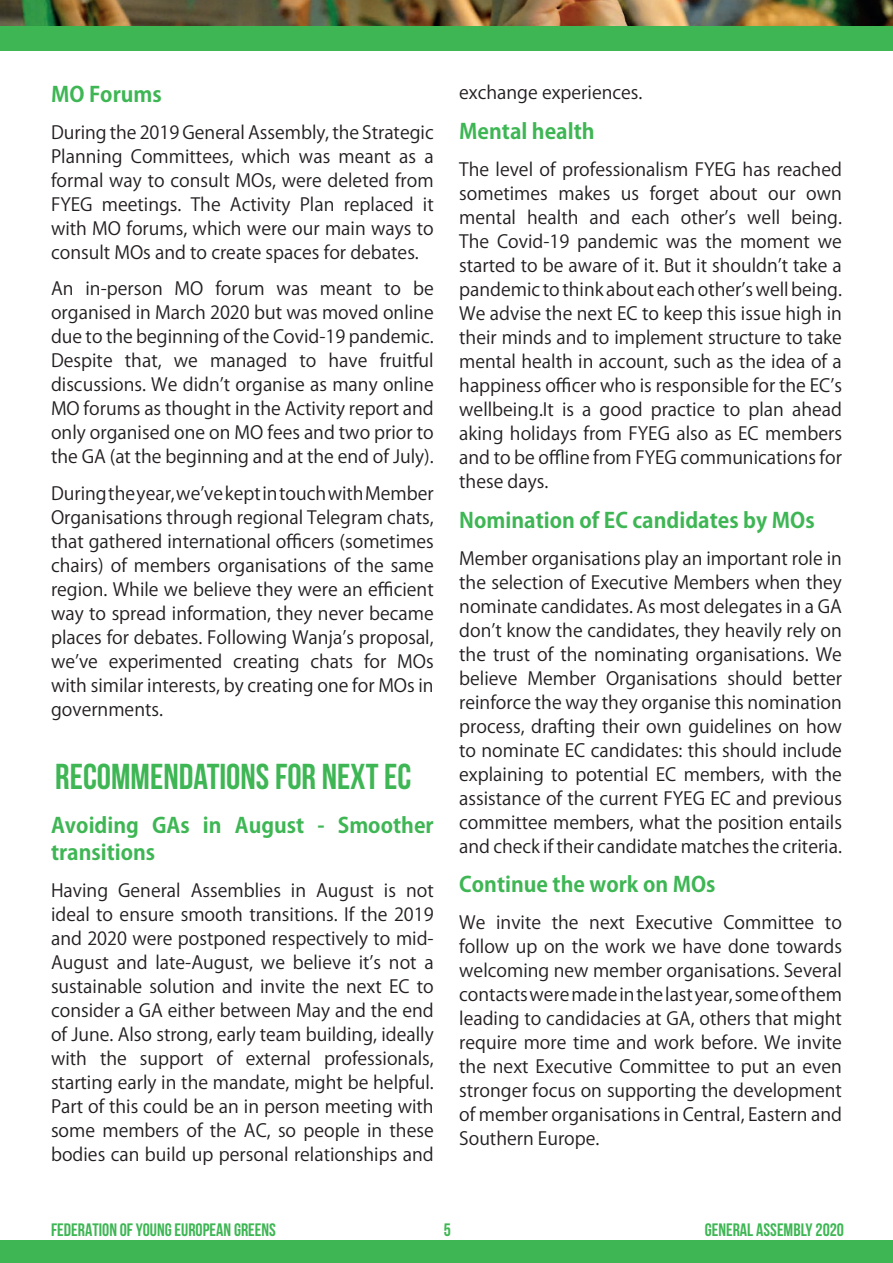
<style>
.page{position:relative;width:893px;height:1263px;background:#fff}
.page>*{position:absolute;margin:0;border:0;box-sizing:border-box;transform-origin:0 0}
.t1{font:700 36px "Bebas Neue";color:#3eb654}
.t2{font:700 21px/27px "Koz Go Pro";color:#3eb654}
.t3{font:18px/24px "Koz Go Pro";color:#231f20;text-align:justify}
.t4{font:700 18px "Bebas Neue";color:#3eb654}
</style>
<div class="page">
<div style="left:0;top:1240px;width:893px;height:23px;background:#3eb654"></div>
<div style="left:0;top:26px;width:893px;height:25px;background:#3eb654"></div>
<img style="left:0;top:0;width:893px;height:26px">
<p class="t2" style="left:51px;top:82px;width:112px">MO Forums</p>
<p class="t3" style="left:51px;top:121px;width:384px">During the 2019 General Assembly, the Strategic Planning Committees, which was meant as a formal way to consult MOs, were deleted from FYEG meetings. The Activity Plan replaced it with MO forums, which were our main ways to consult MOs and to create spaces for debates.</p>
<p class="t3" style="left:51px;top:277px;width:384px">An in-person MO forum was meant to be organised in March 2020 but was moved online due to the beginning of the Covid-19 pandemic.<br>Despite that, we managed to have fruitful discussions. We didn’t organise as many online MO forums as thought in the Activity report and only organised one on MO fees and two prior to the GA (at the beginning and at the end of July).</p>
<p class="t3" style="left:51px;top:482px;width:384px">During the year, we’ve kept in touch with Member Organisations through regional Telegram chats, that gathered international officers (sometimes chairs) of members organisations of the same region. While we believe they were an efficient way to spread information, they never became places for debates. Following Wanja’s proposal, we’ve experimented creating chats for MOs with similar interests, by creating one for MOs in governments.</p>
<h1 class="t1" style="left:55px;top:757px;width:358px">RECOMMENDATIONS FOR NEXT EC</h1>
<p class="t2" style="left:51px;top:813px;width:384px">Avoiding GAs in August - Smoother transitions</p>
<p class="t3" style="left:51px;top:879px;width:384px">Having General Assemblies in August is not ideal to ensure smooth transitions. If the 2019 and 2020 were postponed respectively to mid-August and late-August, we believe it’s not a sustainable solution and invite the next EC to consider a GA either between May and the end of June. Also strong, early team building, ideally with the support of external professionals, starting early in the mandate, might be helpful.<br>Part of this could be an in person meeting with some members of the AC, so people in these bodies can build up personal relationships and</p>
<p class="t3" style="left:459px;top:81px;width:185px">exchange experiences.</p>
<p class="t2" style="left:459px;top:119px;width:137px">Mental health</p>
<p class="t3" style="left:459px;top:158px;width:384px">The level of professionalism FYEG has reached sometimes makes us forget about our own mental health and each other’s well being.<br>The Covid-19 pandemic was the moment we started to be aware of it. But it shouldn’t take a pandemic to think about each other’s well being.<br>We advise the next EC to keep this issue high in their minds and to implement structure to take mental health in account, such as the idea of a happiness officer who is responsible for the EC’s wellbeing.It is a good practice to plan ahead aking holidays from FYEG also as EC members and to be offline from FYEG communications for these days.</p>
<p class="t2" style="left:459px;top:508px;width:357px">Nomination of EC candidates by MOs</p>
<p class="t3" style="left:459px;top:546px;width:384px">Member organisations play an important role in the selection of Executive Members when they nominate candidates. As most delegates in a GA don’t know the candidates, they heavily rely on the trust of the nominating organisations. We believe Member Organisations should better reinforce the way they organise this nomination process, drafting their own guidelines on how to nominate EC candidates: this should include explaining to potential EC members, with the assistance of the current FYEG EC and previous committee members, what the position entails and check if their candidate matches the criteria.</p>
<p class="t2" style="left:459px;top:872px;width:258px">Continue the work on MOs</p>
<p class="t3" style="left:459px;top:911px;width:384px">We invite the next Executive Committee to follow up on the work we have done towards welcoming new member organisations. Several contacts were made in the last year, some of them leading to candidacies at GA, others that might require more time and work before. We invite the next Executive Committee to put an even stronger focus on supporting the development of member organisations in Central, Eastern and Southern Europe.</p>
<p class="t4" style="left:51px;top:1220px;width:226px">FEDERATION OF YOUNG EUROPEAN GREENS</p>
<p class="t4" style="left:444px;top:1220px;width:9px">5</p>
<p class="t4" style="left:705px;top:1220px;width:141px">GENERAL ASSEMBLY 2020</p>
</div>
